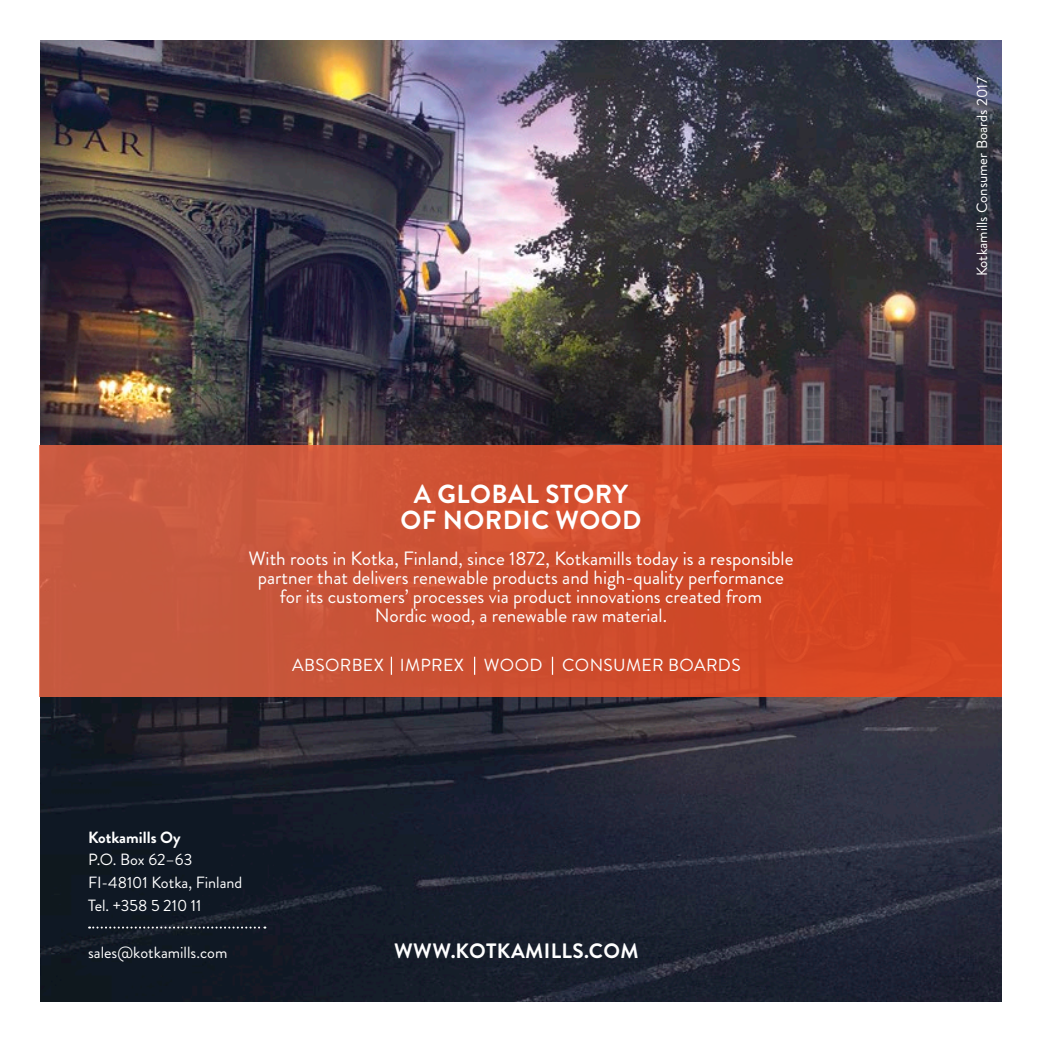
<style>
.page{position:relative;width:1042px;height:1042px;background:#fff}
.page>*{position:absolute;margin:0;border:0;box-sizing:border-box;transform-origin:0 0}
.t1{font:700 26.07px/26.1px "Brandon Grotesque";letter-spacing:.02em;color:#fff;text-align:center}
.t2{font:700 20.82px "Brandon Grotesque";letter-spacing:.02em;color:#fff}
.t3{font:19.25px/19.2px "Brandon Grotesque";color:#fff;text-align:center}
.t4{font:17.5px "Brandon Grotesque";letter-spacing:.02em;color:#fff}
.t5{font:16.28px/22.8px "Brandon Grotesque";color:#fff}
.t6{font:700 16.28px "Brandon Grotesque";color:#fff}
.t7{font:14.88px "Brandon Grotesque";color:#fff}
</style>
<div class="page">
<img style="left:40px;top:40px;width:962px;height:962px">
<div style="left:40px;top:445px;width:962px;height:251px;background:linear-gradient(to right,#c65d44,#d8431e)"></div>
<svg style="left:89px;top:926px;width:176px;height:2px"></svg>
<svg style="left:391px;top:657px;width:1px;height:18px"></svg>
<svg style="left:474px;top:657px;width:1px;height:18px"></svg>
<svg style="left:552px;top:657px;width:1px;height:18px"></svg>
<h1 class="t1" style="left:400px;top:482px;width:243px">A GLOBAL STORY<br>OF NORDIC WOOD</h1>
<p class="t3" style="left:248px;top:548px;width:546px">With roots in Kotka, Finland, since 1872, Kotkamills today is a responsible partner that delivers renewable products and high-quality performance for its customers’ processes via product innovations created from<br>Nordic wood, a renewable raw material.</p>
<p class="t4" style="left:292px;top:653px;width:450px">ABSORBEX IMPREX WOOD CONSUMER BOARDS</p>
<p class="t6" style="left:88px;top:826px;width:94px">Kotkamills Oy</p>
<p class="t5" style="left:88px;top:849px;width:156px">P.O. Box 62–63<br>FI-48101 Kotka, Finland<br>Tel. +358 5 210 11</p>
<p class="t5" style="left:88px;top:941px;width:141px">sales@kotkamills.com</p>
<p class="t2" style="left:394px;top:936px;width:246px">WWW.KOTKAMILLS.COM</p>
<p class="t7" style="left:972px;top:276px;width:201px;rotate:-90deg">Kotkamills Consumer Boards 2017</p>
</div>
